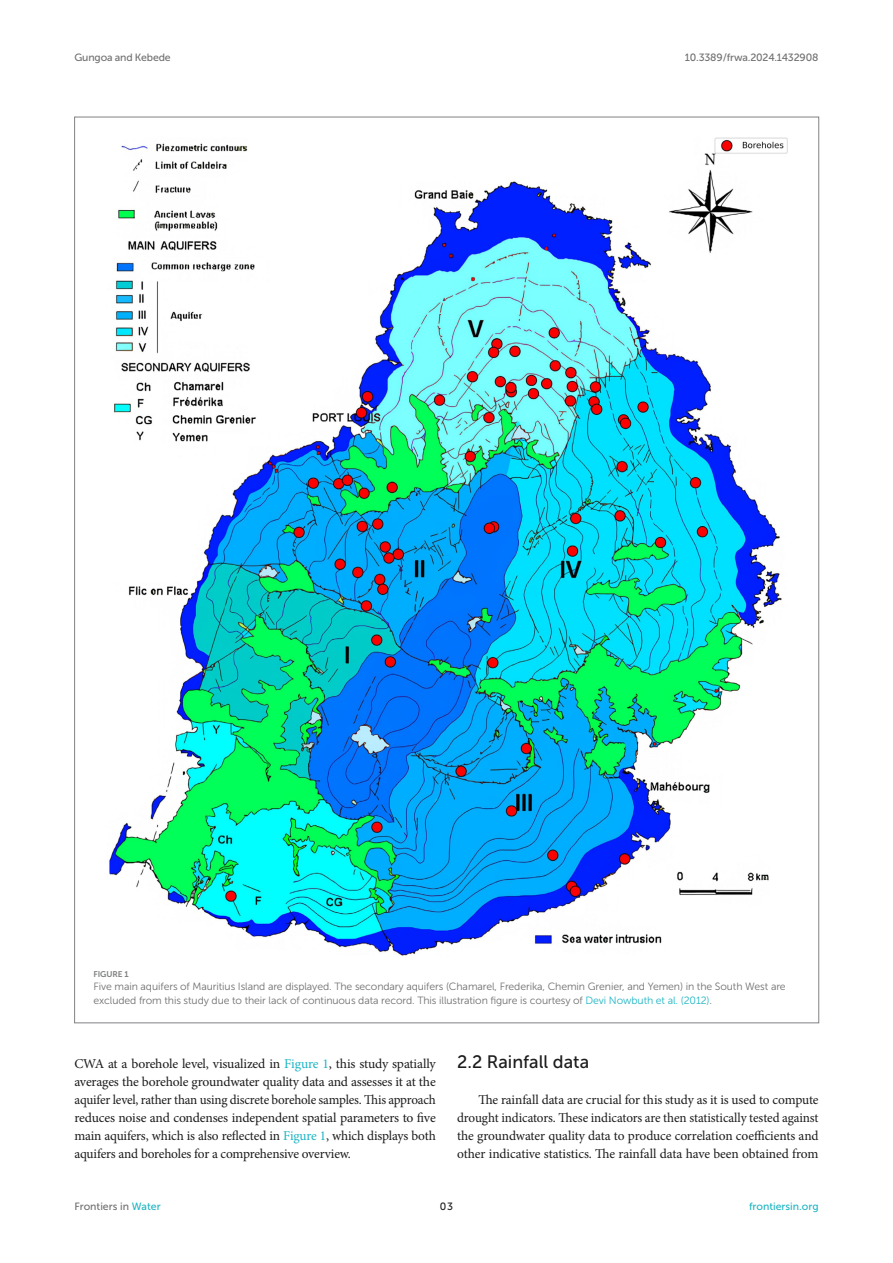
<style>
.page{position:relative;width:893px;height:1263px;background:#fff}
.page>*{position:absolute;margin:0;border:0;box-sizing:border-box;transform-origin:0 0}
.HEAD_2{font:18px "Museo Sans 500";color:#1b1c1b}
.TEXT_FLUSH{font:13.5px/18px "Minion Pro";letter-spacing:-.01em;color:#1b1c1b;text-align:justify}
.FIG_LEG{font:10.5px/13.5px "Museo Sans 300";letter-spacing:-.01em;color:#706f70}
.t1{font:10.5px "Museo Sans 500";letter-spacing:-.015em;color:#706f70}
.t2{font:10.5px "Museo Sans 500";color:#1db5c3}
.t3{font:10.5px "Museo Sans 500";color:#1b1c1b}
.FIG_HD{font:8.25px "Museo Sans 700";letter-spacing:-.01em;color:#7e7f7f}
.s1{color:#1db5c3}
</style>
<div class="page">
<img style="left:109px;top:137px;width:679px;height:819px">
<p class="t1" style="left:74px;top:51px;width:98px">Gungoa and Kebede</p>
<p class="t1" style="left:685px;top:51px;width:135px">10.3389/frwa.2024.1432908</p>
<p class="FIG_HD" style="left:94px;top:969px;width:37px">FIGURE 1</p>
<p class="FIG_LEG" style="left:94px;top:980px;width:694px">Five main aquifers of Mauritius Island are displayed. The secondary aquifers (Chamarel, Frederika, Chemin Grenier, and Yemen) in the South West are excluded from this study due to their lack of continuous data record. This illustration figure is courtesy of <span class="s1">Devi Nowbuth et al. (2012)</span>.</p>
<p class="TEXT_FLUSH" style="left:74px;top:1055px;width:363px">CWA at a borehole level, visualized in <span class="s1">Figure 1</span>, this study spatially averages the borehole groundwater quality data and assesses it at the aquifer level, rather than using discrete borehole samples. This approach reduces noise and condenses independent spatial parameters to five main aquifers, which is also reflected in <span class="s1">Figure 1</span>, which displays both aquifers and boreholes for a comprehensive overview.</p>
<p class="HEAD_2" style="left:457px;top:1052px;width:134px">2.2 Rainfall data</p>
<p class="TEXT_FLUSH" style="left:457px;top:1091px;width:363px;text-indent:21px">The rainfall data are crucial for this study as it is used to compute drought indicators. These indicators are then statistically tested against the groundwater quality data to produce correlation coefficients and other indicative statistics. The rainfall data have been obtained from</p>
<p class="t1" style="left:74px;top:1200px;width:88px">Frontiers in <span class="s1">Water</span></p>
<p class="t3" style="left:440px;top:1200px;width:15px">03</p>
<p class="t2" style="left:749px;top:1200px;width:71px">frontiersin.org</p>
</div>
